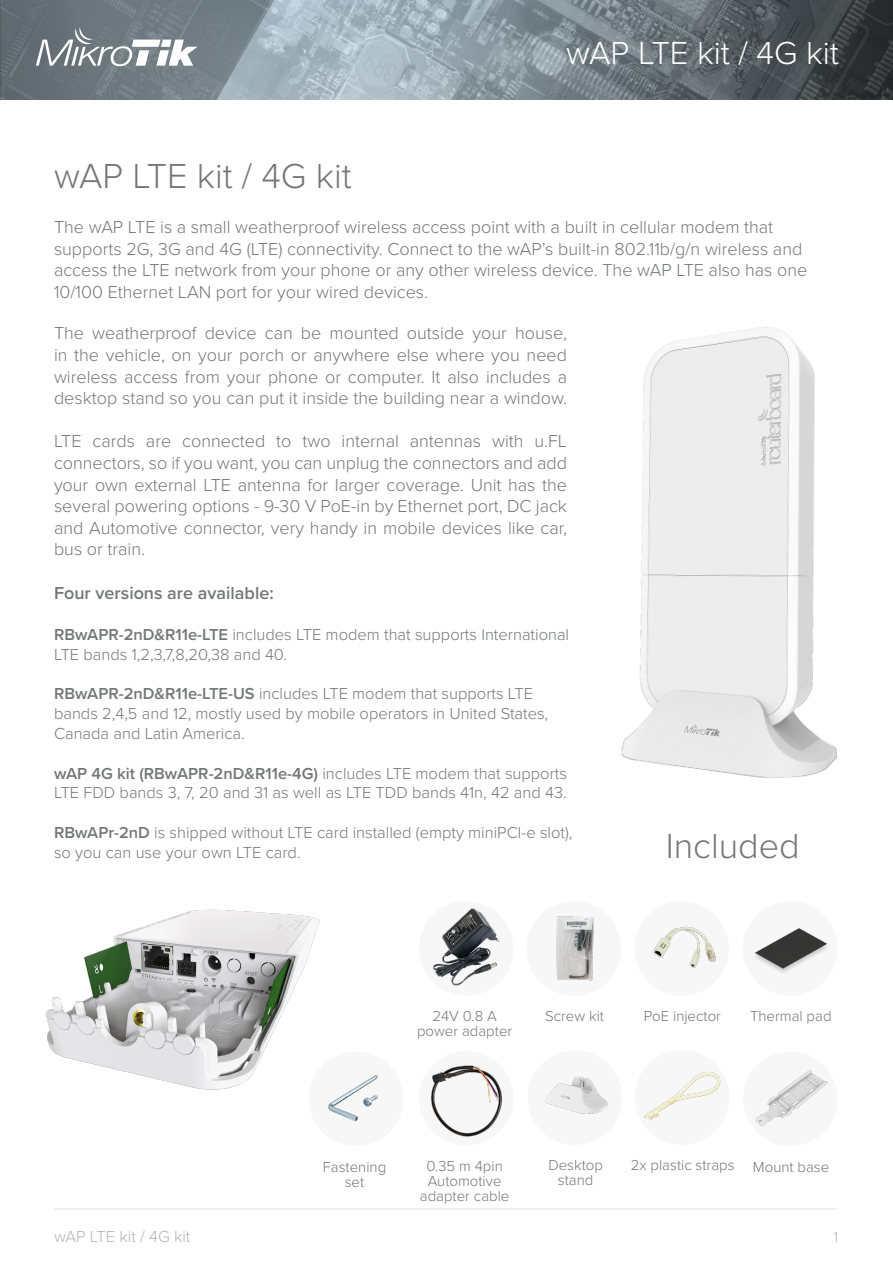
<style>
.page{position:relative;width:893px;height:1263px;background:#fff}
.page>*{position:absolute;margin:0;border:0;box-sizing:border-box;transform-origin:0 0}
.t1{font:300 36px "Proxima Nova";color:#757679}
.t2{font:300 33px "Proxima Nova";color:#fff}
.Teksts{font:300 18px/21.6px "Proxima Nova";color:#757679;text-align:justify}
.Teksts-2{font:600 18px "Proxima Nova";color:#757679}
.Teksts-3{font:300 16.5px/19.8px "Proxima Nova";color:#757679}
.t3{font:300 16.5px "Proxima Nova";color:#b2b3b7}
.Teksts-4{font:300 15px/15px "Proxima Nova";color:#757679;text-align:center}
.t4{font:300 15px "Proxima Nova Cond";color:#b2b3b7}
.s1{font-weight:600}
</style>
<div class="page">
<img style="left:0;top:0;width:893px;height:100px">
<svg style="left:36px;top:27px;width:162px;height:39px"></svg>
<hr style="left:54px;top:1209px;width:784px;height:1px;background:#e1e2e4">
<div style="left:634px;top:901px;width:95px;height:95px;background:#f7f7f8;border-radius:50%"></div>
<div style="left:527px;top:901px;width:94px;height:95px;background:#f7f7f8;border-radius:50%"></div>
<div style="left:743px;top:1051px;width:95px;height:95px;background:#f7f7f8;border-radius:50%"></div>
<img style="left:652px;top:926px;width:64px;height:42px">
<img style="left:556px;top:916px;width:38px;height:65px">
<img style="left:755px;top:1070px;width:73px;height:56px">
<div style="left:419px;top:901px;width:94px;height:95px;background:#f7f7f8;border-radius:50%"></div>
<img style="left:433px;top:908px;width:67px;height:78px">
<div style="left:635px;top:1050px;width:94px;height:95px;background:#f7f7f8;border-radius:50%"></div>
<img style="left:644px;top:1072px;width:77px;height:48px">
<div style="left:528px;top:1050px;width:94px;height:95px;background:#f7f7f8;border-radius:50%"></div>
<img style="left:545px;top:1076px;width:63px;height:38px">
<img style="left:45px;top:909px;width:275px;height:181px">
<img style="left:621px;top:327px;width:216px;height:451px">
<div style="left:419px;top:1051px;width:94px;height:94px;background:#f7f7f8;border-radius:50%"></div>
<img style="left:431px;top:1065px;width:72px;height:72px">
<div style="left:743px;top:901px;width:94px;height:95px;background:#f7f7f8;border-radius:50%"></div>
<img style="left:755px;top:928px;width:72px;height:44px">
<img style="left:304px;top:1050px;width:74px;height:72px">
<p class="t2" style="left:566px;top:28px;width:274px">wAP LTE kit / 4G kit</p>
<p class="t1" style="left:54px;top:149px;width:299px">wAP LTE kit / 4G kit</p>
<p class="Teksts" style="left:54px;top:215px;width:755px;text-align:left">The wAP LTE is a small weatherproof wireless access point with a built in cellular modem that supports 2G, 3G and 4G (LTE) connectivity. Connect to the wAP’s built-in 802.11b/g/n wireless and access the LTE network from your phone or any other wireless device. The wAP LTE also has one 10/100 Ethernet LAN port for your wired devices.</p>
<p class="Teksts" style="left:54px;top:322px;width:515px">The weatherproof device can be mounted outside your house, in the vehicle, on your porch or anywhere else where you need wireless access from your phone or computer. It also includes a desktop stand so you can put it inside the building near a window.</p>
<p class="Teksts" style="left:54px;top:430px;width:515px">LTE cards are connected to two internal antennas with u.FL connectors, so if you want, you can unplug the connectors and add your own external LTE antenna for larger coverage. Unit has the several powering options - 9-30 V PoE-in by Ethernet port, DC jack and Automotive connector, very handy in mobile devices like car, bus or train.</p>
<p class="Teksts-2" style="left:54px;top:579px;width:221px">Four versions are available:</p>
<p class="Teksts-3" style="left:54px;top:624px;width:517px"><span class="s1">RBwAPR-2nD&amp;R11e-LTE</span> includes LTE modem that supports International<br>LTE bands 1,2,3,7,8,20,38 and 40.</p>
<p class="Teksts-3" style="left:54px;top:683px;width:496px"><span class="s1">RBwAPR-2nD&amp;R11e-LTE-US</span> includes LTE modem that supports LTE bands 2,4,5 and 12, mostly used by mobile operators in United States,<br>Canada and Latin America.</p>
<p class="Teksts-3" style="left:54px;top:762px;width:515px"><span class="s1">wAP 4G kit (RBwAPR-2nD&amp;R11e-4G)</span> includes LTE modem that supports<br>LTE FDD bands 3, 7, 20 and 31 as well as LTE TDD bands 41n, 42 and 43.</p>
<p class="Teksts-3" style="left:54px;top:822px;width:520px"><span class="s1">RBwAPr-2nD</span> is shipped without LTE card installed (empty miniPCI-e slot), so you can use your own LTE card.</p>
<p class="t1" style="left:666px;top:819px;width:135px">Included</p>
<p class="t3" style="left:54px;top:1224px;width:138px">wAP LTE kit / 4G kit</p>
<p class="Teksts-4" style="left:417px;top:1008px;width:97px">24V 0.8 A power adapter</p>
<p class="Teksts-4" style="left:545px;top:1008px;width:60px">Screw kit</p>
<p class="Teksts-4" style="left:644px;top:1008px;width:79px">PoE injector</p>
<p class="Teksts-4" style="left:750px;top:1008px;width:83px">Thermal pad</p>
<p class="Teksts-4" style="left:323px;top:1158px;width:65px">Fastening</p>
<p class="Teksts-4" style="left:345px;top:1173px;width:21px">set</p>
<p class="Teksts-4" style="left:548px;top:1157px;width:56px">Desktop</p>
<p class="Teksts-4" style="left:631px;top:1157px;width:105px">2x plastic straps</p>
<p class="Teksts-4" style="left:558px;top:1172px;width:37px">stand</p>
<p class="Teksts-4" style="left:426px;top:1158px;width:78px">0.35 m 4pin</p>
<p class="Teksts-4" style="left:753px;top:1158px;width:78px">Mount base</p>
<p class="Teksts-4" style="left:420px;top:1173px;width:91px">Automotive adapter cable</p>
<p class="t4" style="left:834px;top:1226px;width:6px">1</p>
</div>
